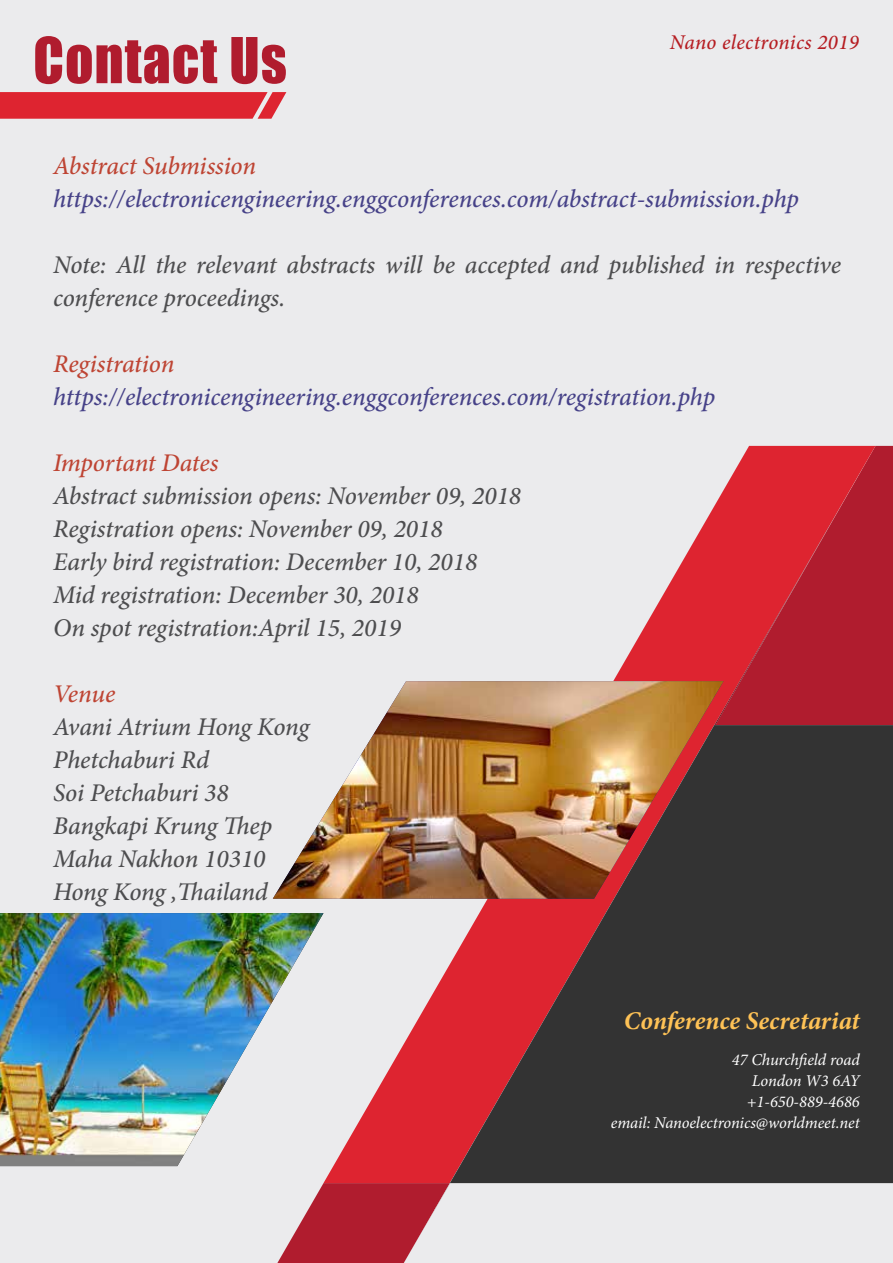
<style>
.page{position:relative;width:893px;height:1263px;background:#ebebed}
.page>*{position:absolute;margin:0;border:0;box-sizing:border-box;transform-origin:0 0}
.t1{font:58.35px "Impact";letter-spacing:.02em;color:#b01c2e;scale:.95 1}
.t2{font:italic 500 25.5px/33px "Minion Pro";letter-spacing:-.005em;color:#4d4d4f}
.t3{font:italic 500 25.5px "Minion Pro";letter-spacing:-.005em;color:#464188}
.t4{font:italic 500 25.5px "Minion Pro";letter-spacing:-.01em;color:#be4433}
.t5{font:italic 700 25.5px "Minion Pro";letter-spacing:-.005em;color:#fec256}
.t6{font:italic 500 21px "Minion Pro";letter-spacing:.015em;color:#b61d22}
.t7{font:italic 16.5px/21px "Minion Pro";letter-spacing:-.005em;color:#fff;text-align:right}
</style>
<div class="page">
<div style="left:875px;top:446px;width:18px;height:279px;background:#b01c2e"></div>
<svg style="left:272px;top:446px;width:603px;height:738px"></svg>
<svg style="left:272px;top:1183px;width:162px;height:80px"></svg>
<img style="left:392px;top:1207px;width:43px;height:56px">
<img style="left:434px;top:1130px;width:46px;height:80px">
<img style="left:698px;top:673px;width:16px;height:8px">
<img style="left:830px;top:446px;width:45px;height:78px">
<img style="left:714px;top:479px;width:142px;height:246px">
<svg style="left:450px;top:725px;width:443px;height:458px;background:#4c3234"></svg>
<img style="left:0;top:913px;width:323px;height:253px">
<svg style="left:0;top:92px;width:286px;height:27px;background:#de2e3a"></svg>
<img style="left:273px;top:681px;width:451px;height:218px">
<h1 class="t1" style="left:33px;top:15px;width:268px">Contact Us</h1>
<p class="t6" style="left:670px;top:28px;width:191px">Nano electronics 2019</p>
<p class="t4" style="left:53px;top:149px;width:205px">Abstract Submission</p>
<p class="t3" style="left:53px;top:182px;width:747px">https://electronicengineering.enggconferences.com/abstract-submission.php</p>
<p class="t2" style="left:53px;top:249px;width:790px">Note: All the relevant abstracts will be accepted and published in respective conference proceedings.</p>
<p class="t4" style="left:53px;top:347px;width:123px">Registration</p>
<p class="t3" style="left:53px;top:380px;width:664px">https://electronicengineering.enggconferences.com/registration.php</p>
<p class="t4" style="left:53px;top:446px;width:167px">Important Dates</p>
<p class="t2" style="left:53px;top:480px;width:470px">Abstract submission opens: November 09, 2018<br>Registration opens: November 09, 2018<br>Early bird registration: December 10, 2018<br>Mid registration: December 30, 2018<br>On spot registration:April 15, 2019</p>
<p class="t4" style="left:53px;top:677px;width:64px">Venue</p>
<p class="t2" style="left:53px;top:711px;width:258px">Avani Atrium Hong Kong<br>Phetchaburi Rd<br>Soi Petchaburi 38<br>Bangkapi Krung Thep<br>Maha Nakhon 10310<br>Hong Kong ,Thailand</p>
<p class="t5" style="left:624px;top:1003px;width:237px">Conference Secretariat</p>
<p class="t7" style="left:611px;top:1049px;width:250px">47 Churchfield road<br>London W3 6AY<br>+1-650-889-4686<br>email: Nanoelectronics@worldmeet.net</p>
</div>
